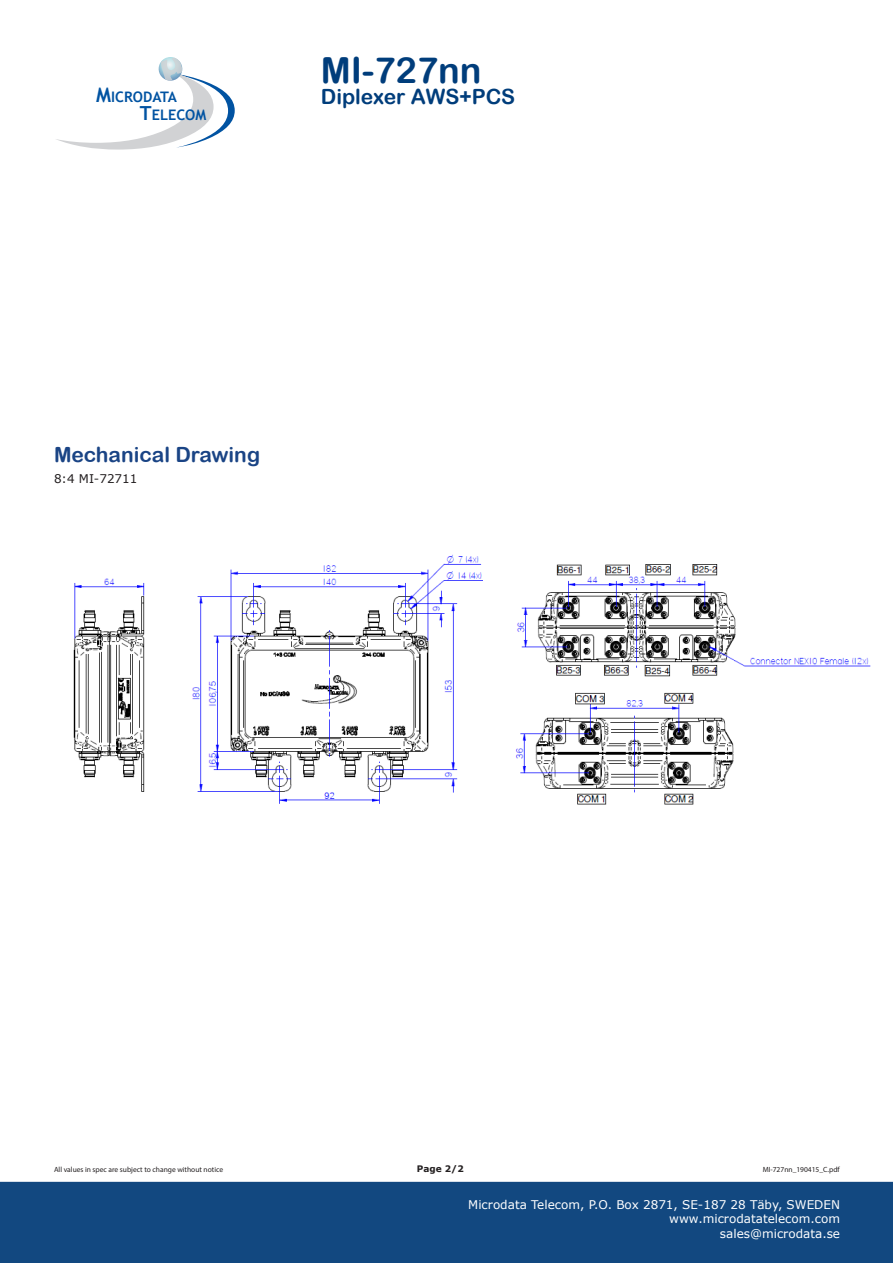
<style>
.page{position:relative;width:893px;height:1263px;background:#fff}
.page>*{position:absolute;margin:0;border:0;box-sizing:border-box;transform-origin:0 0}
.t1{font:36px "Arial Rounded MT Bold";color:#003d7b}
.t2{font:21px "Arial Rounded MT Bold";color:#1a4485}
.t3{font:21px "Arial Rounded MT Bold";color:#003d7b}
.t4{font:700 14.55px/18px "Trebuchet MS";color:#0153a2}
.t5{font:12px/14.4px "Verdana";color:#fff;text-align:right}
.t6{font:12px "Verdana";color:#231f20}
.t7{font:700 9px "Verdana";color:#231f20}
.t8{font:7.5px "Myriad Pro";color:#231f20}
.s1{font-size:20.1px}
.s2{font-size:19.35px}
</style>
<div class="page">
<svg style="left:56px;top:57px;width:179px;height:93px"></svg>
<div style="left:0;top:1182px;width:893px;height:81px;background:#124880"></div>
<img style="left:73px;top:554px;width:410px;height:250px">
<img style="left:517px;top:564px;width:354px;height:113px">
<img style="left:515px;top:692px;width:219px;height:113px">
<p class="t4" style="left:140px;top:88px;width:68px;text-indent:-44px"><span class="s1">M</span>ICRODATA<br><span class="s2">T</span>ELECOM</p>
<h1 class="t1" style="left:321px;top:49px;width:162px">MI-727nn</h1>
<h2 class="t3" style="left:321px;top:85px;width:196px">Diplexer AWS+PCS</h2>
<p class="t2" style="left:54px;top:442px;width:208px">Mechanical Drawing</p>
<p class="t6" style="left:54px;top:470px;width:85px">8:4 MI-72711</p>
<p class="t8" style="left:54px;top:1164px;width:171px">All values in spec are subject to change without notice</p>
<p class="t7" style="left:417px;top:1162px;width:48px">Page 2/2</p>
<p class="t8" style="left:763px;top:1164px;width:79px">MI-727nn_190415_C.pdf</p>
<p class="t5" style="left:468px;top:1197px;width:373px">Microdata Telecom, P.O. Box 2871, SE-187 28 Täby, SWEDEN www.microdatatelecom.com<br>sales@microdata.se</p>
</div>
